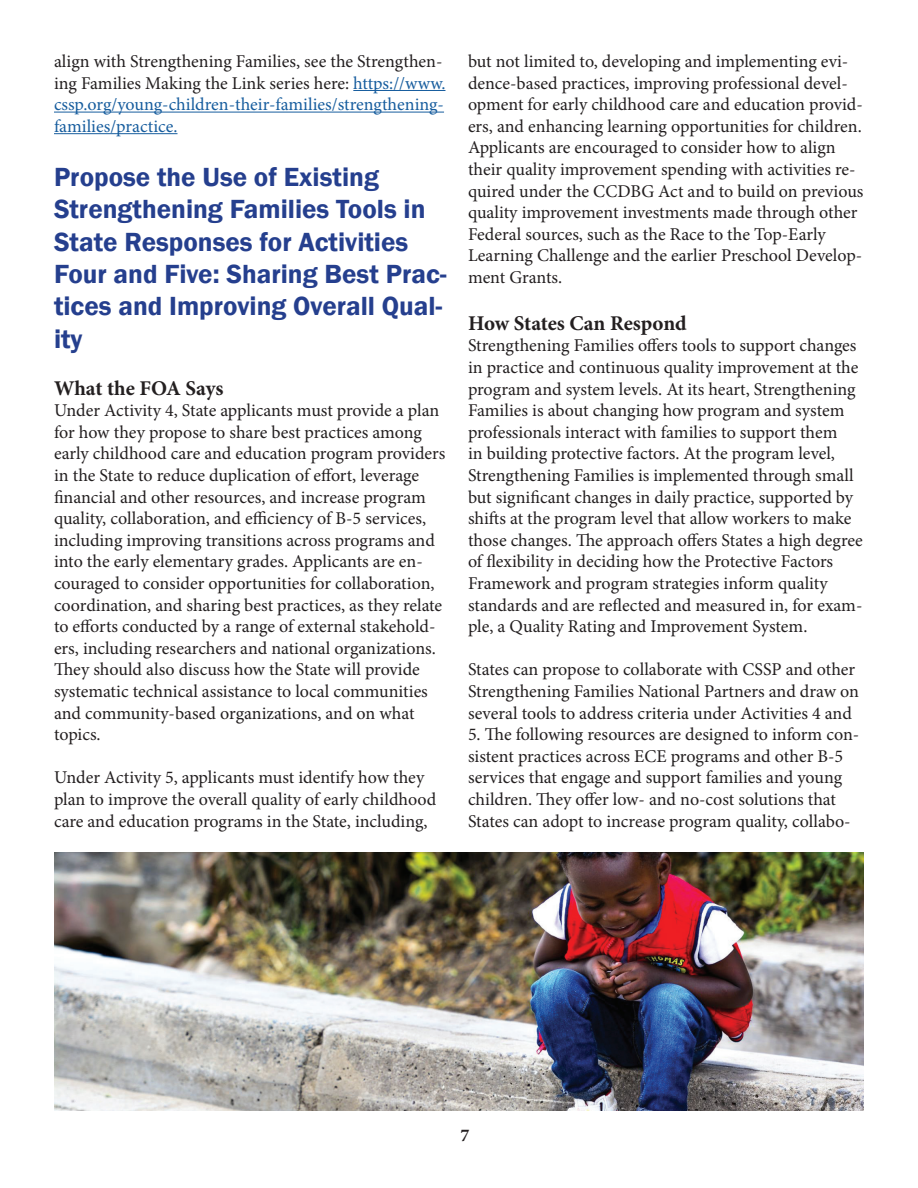
<style>
.page{position:relative;width:918px;height:1188px;background:#fff}
.page>*{position:absolute;margin:0;border:0;box-sizing:border-box;transform-origin:0 0}
.t1{font:600 27px/32.4px "Franklin Gothic";color:#253f8e}
.t2{font:700 21px "Minion Pro";letter-spacing:-.005em;color:#231f20}
.t3{font:18px/21.6px "Minion Pro";color:#231f20}
.t4{font:700 18px "Minion Pro";color:#231f20}
.s1{color:#175d9e}
</style>
<div class="page">
<hr style="left:353px;top:90px;width:92px;height:1px;background:#175d9e">
<hr style="left:54px;top:112px;width:390px;height:1px;background:#175d9e">
<hr style="left:54px;top:133px;width:124px;height:1px;background:#175d9e">
<img style="left:54px;top:852px;width:810px;height:258px">
<p class="t3" style="left:54px;top:51px;width:393px">align with Strengthening Families, see the Strengthen&shy;ing Families Making the Link series here: <span class="s1">https://www. cssp.org/young-children-their-families/strengthening&shy;families/practice.</span></p>
<h1 class="t1" style="left:54px;top:161px;width:394px">Propose the Use of Existing<br>Strengthening Families Tools in<br>State Responses for Activities<br>Four and Five: Sharing Best Prac&shy;tices and Improving Overall Qual&shy;ity</h1>
<p class="t2" style="left:54px;top:373px;width:171px">What the FOA Says</p>
<p class="t3" style="left:54px;top:400px;width:393px">Under Activity 4, State applicants must provide a plan for how they propose to share best practices among early childhood care and education program providers in the State to reduce duplication of effort, leverage financial and other resources, and increase program quality, collaboration, and efficiency of B-5 services, including improving transitions across programs and into the early elementary grades. Applicants are en&shy;couraged to consider opportunities for collaboration, coordination, and sharing best practices, as they relate to efforts conducted by a range of external stakehold&shy;ers, including researchers and national organizations.<br>They should also discuss how the State will provide systematic technical assistance to local communities and community-based organizations, and on what topics.</p>
<p class="t3" style="left:54px;top:767px;width:384px">Under Activity 5, applicants must identify how they plan to improve the overall quality of early childhood care and education programs in the State, including,</p>
<p class="t3" style="left:468px;top:51px;width:397px">but not limited to, developing and implementing evi&shy;dence-based practices, improving professional devel&shy;opment for early childhood care and education provid&shy;ers, and enhancing learning opportunities for children.<br>Applicants are encouraged to consider how to align their quality improvement spending with activities re&shy;quired under the CCDBG Act and to build on previous quality improvement investments made through other Federal sources, such as the Race to the Top-Early Learning Challenge and the earlier Preschool Develop&shy;ment Grants.</p>
<p class="t2" style="left:468px;top:308px;width:220px">How States Can Respond</p>
<p class="t3" style="left:468px;top:335px;width:396px">Strengthening Families offers tools to support changes in practice and continuous quality improvement at the program and system levels. At its heart, Strengthening Families is about changing how program and system professionals interact with families to support them<br>in building protective factors. At the program level, Strengthening Families is implemented through small but significant changes in daily practice, supported by shifts at the program level that allow workers to make those changes. The approach offers States a high degree of flexibility in deciding how the Protective Factors Framework and program strategies inform quality standards and are reflected and measured in, for exam&shy;ple, a Quality Rating and Improvement System.</p>
<p class="t3" style="left:468px;top:659px;width:392px">States can propose to collaborate with CSSP and other<br>Strengthening Families National Partners and draw on several tools to address criteria under Activities 4 and</p>
<p class="t3" style="left:468px;top:724px;width:393px">5. The following resources are designed to inform con&shy;sistent practices across ECE programs and other B-5 services that engage and support families and young children. They offer low- and no-cost solutions that States can adopt to increase program quality, collabo-</p>
<p class="t4" style="left:460px;top:1122px;width:10px">7</p>
</div>
